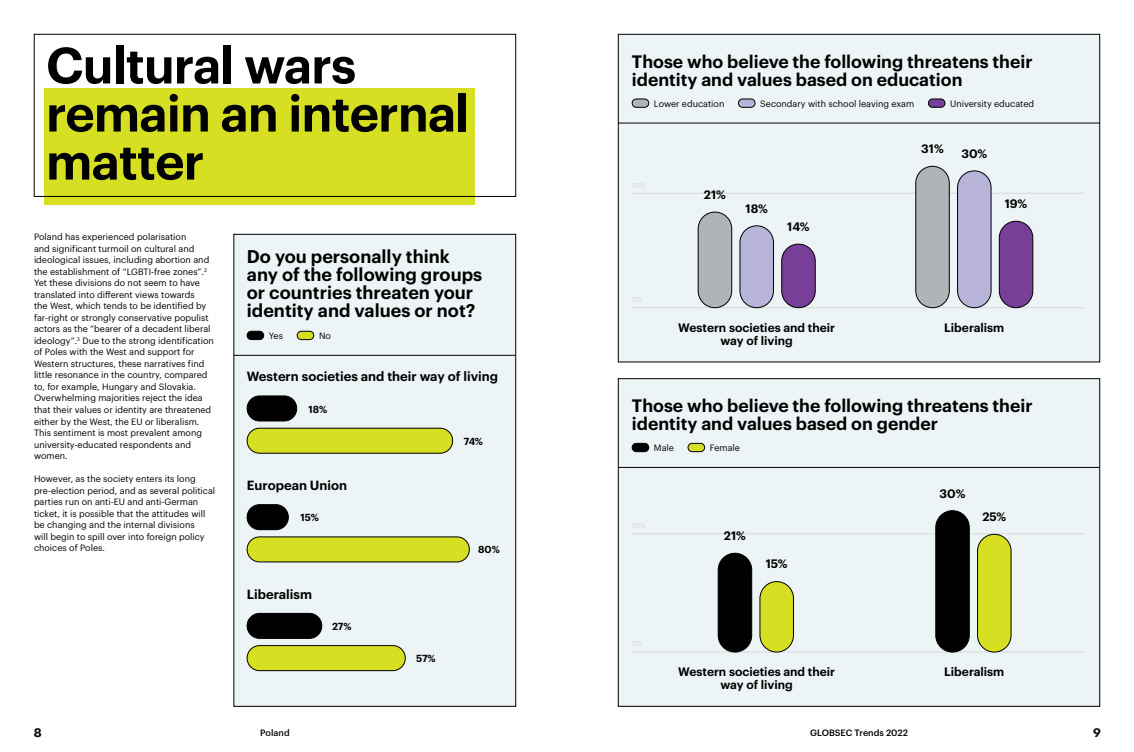
<style>
.page{position:relative;width:1134px;height:752px;background:#fff}
.page>*{position:absolute;margin:0;border:0;box-sizing:border-box;transform-origin:0 0}
.t1{font:600 50px/48px "Graphik";letter-spacing:-.015em;color:#000}
.t2{font:600 18px/18px "Graphik";color:#000}
.t3{font:600 17.6px/18px "Graphik";color:#000}
.t4{font:600 13px "Graphik";color:#000}
.t5{font:600 12px/13px "Graphik";color:#000;text-align:center}
.t6{font:700 12px "PP Object Sans";color:#0a0a0b}
.t7{font:600 10px "Graphik";letter-spacing:-.005em;color:#000}
.t8{font:9px/11.5px "Graphik";color:#000}
.t9{font:500 9px "Graphik";color:#000}
.t10{font:500 9px "Graphik";color:#0a0a0b}
</style>
<div class="page">
<div style="left:44px;top:88px;width:431px;height:116px;background:#d7df23"></div>
<div style="left:34px;top:34px;width:482px;height:163px;border:1px solid #000"></div>
<div style="left:234px;top:234px;width:282px;height:472px;background:#ecf4f5"></div>
<div style="left:234px;top:234px;width:282px;height:472px;border:1px solid #000"></div>
<hr style="left:234px;top:355px;width:282px;height:1px;background:#000">
<div style="left:618px;top:34px;width:482px;height:328px;background:#ecf4f5"></div>
<div style="left:618px;top:34px;width:482px;height:328px;border:1px solid #000"></div>
<div style="left:618px;top:378px;width:482px;height:328px;background:#ecf4f5"></div>
<div style="left:618px;top:378px;width:482px;height:328px;border:1px solid #000"></div>
<div style="left:247px;top:331px;width:17px;height:8px;background:#000;border-radius:4px"></div>
<div style="left:247px;top:331px;width:17px;height:8px;border:1px solid #000;border-radius:4px"></div>
<div style="left:297px;top:331px;width:17px;height:8px;background:#d7df23;border-radius:4px"></div>
<div style="left:297px;top:331px;width:17px;height:8px;border:1px solid #000;border-radius:4px"></div>
<div style="left:247px;top:396px;width:50px;height:25px;background:#000;border-radius:13px"></div>
<div style="left:247px;top:395px;width:50px;height:26px;border:1px solid #000;border-radius:13px"></div>
<div style="left:247px;top:428px;width:206px;height:25px;background:#d7df23;border-radius:13px"></div>
<div style="left:247px;top:427px;width:206px;height:26px;border:1px solid #000;border-radius:13px"></div>
<div style="left:247px;top:504px;width:41px;height:25px;background:#000;border-radius:13px"></div>
<div style="left:247px;top:504px;width:42px;height:25px;border:1px solid #000;border-radius:13px"></div>
<div style="left:247px;top:536px;width:222px;height:25px;background:#d7df23;border-radius:13px"></div>
<div style="left:247px;top:536px;width:223px;height:26px;border:1px solid #000;border-radius:13px"></div>
<div style="left:247px;top:613px;width:75px;height:25px;background:#000;border-radius:13px"></div>
<div style="left:247px;top:612px;width:75px;height:26px;border:1px solid #000;border-radius:13px"></div>
<div style="left:247px;top:645px;width:158px;height:25px;background:#d7df23;border-radius:13px"></div>
<div style="left:247px;top:645px;width:159px;height:25px;border:1px solid #000;border-radius:13px"></div>
<hr style="left:632px;top:193px;width:451px;height:1px;background:#d7d9da">
<hr style="left:632px;top:533px;width:451px;height:1px;background:#d7d9da">
<hr style="left:632px;top:307px;width:451px;height:1px;background:#d7d9da">
<hr style="left:632px;top:651px;width:451px;height:1px;background:#d7d9da">
<hr style="left:618px;top:123px;width:482px;height:1px;background:#000">
<hr style="left:618px;top:467px;width:482px;height:1px;background:#000">
<div style="left:782px;top:244px;width:33px;height:63px;background:#783f98;border-radius:17px"></div>
<div style="left:781px;top:244px;width:34px;height:64px;border:1px solid #000;border-radius:17px"></div>
<div style="left:740px;top:226px;width:33px;height:81px;background:#b7b3d9;border-radius:17px"></div>
<div style="left:740px;top:225px;width:34px;height:83px;border:1px solid #000;border-radius:17px"></div>
<div style="left:760px;top:581px;width:33px;height:70px;background:#d7df23;border-radius:17px"></div>
<div style="left:760px;top:581px;width:34px;height:71px;border:1px solid #000;border-radius:17px"></div>
<div style="left:698px;top:212px;width:34px;height:95px;background:#b1b4b6;border-radius:17px"></div>
<div style="left:698px;top:212px;width:34px;height:96px;border:1px solid #000;border-radius:17px"></div>
<div style="left:718px;top:553px;width:34px;height:98px;background:#000;border-radius:17px"></div>
<div style="left:718px;top:552px;width:34px;height:100px;border:1px solid #000;border-radius:17px"></div>
<div style="left:999px;top:221px;width:34px;height:86px;background:#783f98;border-radius:17px"></div>
<div style="left:999px;top:221px;width:34px;height:87px;border:1px solid #000;border-radius:17px"></div>
<div style="left:957px;top:171px;width:34px;height:136px;background:#b7b3d9;border-radius:17px"></div>
<div style="left:957px;top:170px;width:34px;height:138px;border:1px solid #000;border-radius:17px"></div>
<div style="left:977px;top:534px;width:34px;height:117px;background:#d7df23;border-radius:17px"></div>
<div style="left:977px;top:533px;width:34px;height:119px;border:1px solid #000;border-radius:17px"></div>
<div style="left:916px;top:166px;width:33px;height:141px;background:#b1b4b6;border-radius:17px"></div>
<div style="left:915px;top:166px;width:34px;height:142px;border:1px solid #000;border-radius:17px"></div>
<div style="left:936px;top:510px;width:33px;height:141px;background:#000;border-radius:17px"></div>
<div style="left:935px;top:510px;width:34px;height:142px;border:1px solid #000;border-radius:17px"></div>
<div style="left:632px;top:99px;width:17px;height:8px;background:#b1b4b6;border-radius:4px"></div>
<div style="left:632px;top:99px;width:17px;height:8px;border:1px solid #000;border-radius:4px"></div>
<div style="left:632px;top:443px;width:17px;height:8px;background:#000;border-radius:4px"></div>
<div style="left:632px;top:443px;width:17px;height:8px;border:1px solid #000;border-radius:4px"></div>
<div style="left:738px;top:99px;width:17px;height:8px;background:#b7b3d9;border-radius:4px"></div>
<div style="left:738px;top:99px;width:17px;height:8px;border:1px solid #000;border-radius:4px"></div>
<div style="left:688px;top:443px;width:17px;height:8px;background:#d7df23;border-radius:4px"></div>
<div style="left:688px;top:443px;width:17px;height:8px;border:1px solid #000;border-radius:4px"></div>
<div style="left:928px;top:99px;width:17px;height:8px;background:#783f98;border-radius:4px"></div>
<div style="left:928px;top:99px;width:17px;height:8px;border:1px solid #000;border-radius:4px"></div>
<h1 class="t1" style="left:46px;top:37px;width:425px">Cultural wars remain an internal matter</h1>
<p class="t8" style="left:34px;top:230px;width:181px">Poland has experienced polarisation<br>and significant turmoil on cultural and ideological issues, including abortion and the establishment of “LGBTI-free zones”.<sup>2<br></sup>Yet these divisions do not seem to have translated into different views towards<br>the West, which tends to be identified by far-right or strongly conservative populist actors as the “bearer of a decadent liberal ideology”.<sup>3</sup> Due to the strong identification of Poles with the West and support for Western structures, these narratives find little resonance in the country, compared to, for example, Hungary and Slovakia.<br>Overwhelming majorities reject the idea that their values or identity are threatened either by the West, the EU or liberalism.<br>This sentiment is most prevalent among university-educated respondents and women.</p>
<p class="t8" style="left:34px;top:472px;width:183px">However, as the society enters its long pre-election period, and as several political parties run on anti-EU and anti-German ticket, it is possible that the attitudes will be changing and the internal divisions<br>will begin to spill over into foreign policy choices of Poles.</p>
<h2 class="t2" style="left:247px;top:246px;width:237px">Do you personally think any of the following groups or countries threaten your identity and values or not?</h2>
<p class="t8" style="left:269px;top:329px;width:16px">Yes</p>
<p class="t8" style="left:319px;top:329px;width:13px">No</p>
<h3 class="t4" style="left:247px;top:366px;width:253px">Western societies and their way of living</h3>
<p class="t7" style="left:309px;top:401px;width:20px">18%</p>
<p class="t7" style="left:464px;top:433px;width:21px">74%</p>
<h3 class="t4" style="left:247px;top:475px;width:102px">European Union</h3>
<p class="t7" style="left:301px;top:509px;width:20px">15%</p>
<p class="t7" style="left:478px;top:542px;width:23px">80%</p>
<h3 class="t4" style="left:247px;top:584px;width:67px">Liberalism</h3>
<p class="t7" style="left:332px;top:618px;width:21px">27%</p>
<p class="t7" style="left:416px;top:650px;width:21px">57%</p>
<h3 class="t3" style="left:632px;top:51px;width:402px">Those who believe the following threatens their identity and values based on education</h3>
<p class="t8" style="left:654px;top:97px;width:72px">Lower education</p>
<h3 class="t5" style="left:704px;top:187px;width:24px">21%</h3>
<p class="t8" style="left:760px;top:97px;width:156px">Secondary with school leaving exam</p>
<p class="t8" style="left:950px;top:97px;width:86px">University educated</p>
<h3 class="t5" style="left:921px;top:141px;width:24px">31%</h3>
<h3 class="t5" style="left:961px;top:146px;width:27px">30%</h3>
<h3 class="t5" style="left:745px;top:201px;width:24px">18%</h3>
<h3 class="t5" style="left:787px;top:219px;width:24px">14%</h3>
<h3 class="t5" style="left:1005px;top:196px;width:24px">19%</h3>
<h3 class="t5" style="left:678px;top:320px;width:158px">Western societies and their way of living</h3>
<h3 class="t5" style="left:944px;top:320px;width:62px">Liberalism</h3>
<h3 class="t3" style="left:632px;top:395px;width:402px">Those who believe the following threatens their identity and values based on gender</h3>
<p class="t8" style="left:654px;top:441px;width:21px">Male</p>
<p class="t8" style="left:710px;top:441px;width:32px">Female</p>
<h3 class="t5" style="left:724px;top:528px;width:24px">21%</h3>
<h3 class="t5" style="left:766px;top:556px;width:23px">15%</h3>
<h3 class="t5" style="left:678px;top:664px;width:158px">Western societies and their way of living</h3>
<h3 class="t5" style="left:939px;top:485px;width:27px">30%</h3>
<h3 class="t5" style="left:982px;top:509px;width:25px">25%</h3>
<h3 class="t5" style="left:944px;top:664px;width:62px">Liberalism</h3>
<h3 class="t6" style="left:34px;top:724px;width:9px">8</h3>
<p class="t9" style="left:810px;top:725px;width:99px">GLOBSEC Trends 2022</p>
<h3 class="t6" style="left:1093px;top:724px;width:9px">9</h3>
<p class="t10" style="left:260px;top:725px;width:31px">Poland</p>
</div>
